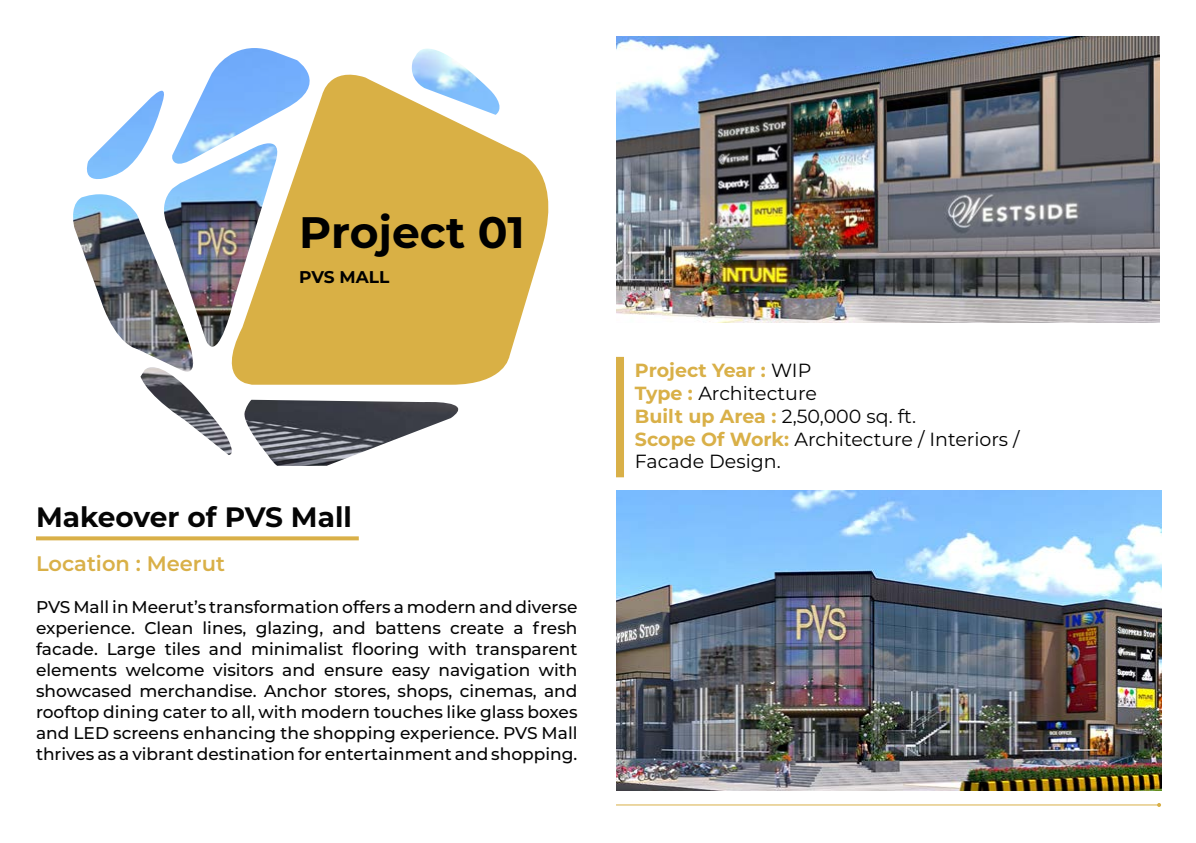
<style>
.page{position:relative;width:1196px;height:843px;background:#fff}
.page>*{position:absolute;margin:0;border:0;box-sizing:border-box;transform-origin:0 0}
.t1{font:700 44px "Montserrat";color:#000}
.t2{font:700 28px "Montserrat";color:#050505}
.t3{font:600 21px "Montserrat";color:#d9b048}
.t4{font:19px/22.8px "Montserrat";color:#000}
.t5{font:500 17px/21px "Montserrat";color:#050505;text-align:justify}
.t6{font:700 17px "Montserrat";color:#000}
.s1{font-weight:700;color:#d9b048}
.s2{color:#050505}
</style>
<div class="page">
<img style="left:73px;top:48px;width:389px;height:418px">
<svg style="left:213px;top:66px;width:336px;height:319px;fill:#d9b045"></svg>
<div style="left:616px;top:357px;width:8px;height:120px;background:#d9b048"></div>
<svg style="left:36px;top:536px;width:323px;height:4px"></svg>
<hr style="left:616px;top:804px;width:542px;height:1px;background:#d9b048">
<img style="left:616px;top:490px;width:544px;height:300px">
<img style="left:616px;top:36px;width:543px;height:286px">
<h1 class="t1" style="left:299px;top:200px;width:227px">Project 01</h1>
<p class="t6" style="left:299px;top:265px;width:92px">PVS MALL</p>
<h2 class="t2" style="left:36px;top:497px;width:317px">Makeover of PVS Mall</h2>
<p class="t3" style="left:36px;top:548px;width:190px">Location : Meerut</p>
<p class="t5" style="left:36px;top:595px;width:543px">PVS Mall in Meerut’s transformation offers a modern and diverse experience. Clean lines, glazing, and battens create a fresh facade. Large tiles and minimalist flooring with transparent elements welcome visitors and ensure easy navigation with showcased merchandise. Anchor stores, shops, cinemas, and rooftop dining cater to all, with modern touches like glass boxes and LED screens enhancing the shopping experience. PVS Mall thrives as a vibrant destination for entertainment and shopping.</p>
<p class="t4" style="left:635px;top:358px;width:386px"><span class="s1">Project Year :</span> WIP<br><span class="s1">Type :</span> Architecture<br><span class="s1">Built up Area :</span> <span class="s2">2,50,000 sq. ft.<br></span><span class="s1">Scope Of Work:</span> Architecture / Interiors /<br>Facade Design.</p>
</div>
